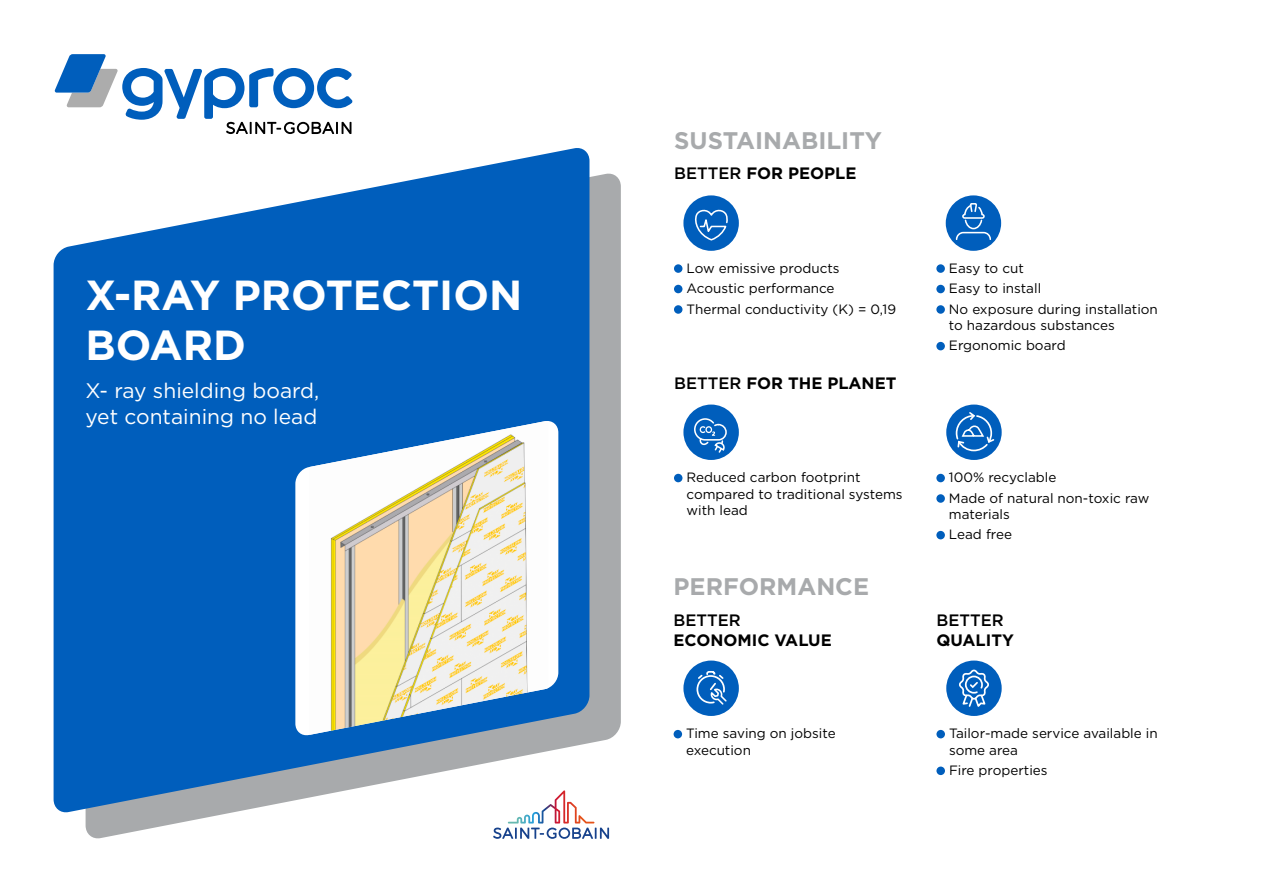
<style>
.page{position:relative;width:1263px;height:893px;background:#fff}
.page>*{position:absolute;margin:0;border:0;box-sizing:border-box;transform-origin:0 0}
.t1{font:700 42px/50.4px "Gotham";color:#fff}
.t2{font:700 24px "Gotham";color:#a8aaac}
.t3{font:21px/25.2px "Gotham";color:#fff}
.t4{font:700 16.5px "Gotham";color:#000}
.t5{font:500 16.5px "Gotham";color:#000}
.t6{font:13.5px/20.4px "Gotham";color:#000}
.s1{font-weight:500}
</style>
<div class="page">
<svg style="left:86px;top:171px;width:535px;height:668px;fill:#a8aaac"></svg>
<svg style="left:54px;top:148px;width:535px;height:667px;fill:#005ebc"></svg>
<svg style="left:493px;top:790px;width:116px;height:49px"></svg>
<svg style="left:54px;top:54px;width:299px;height:80px"></svg>
<div style="left:674px;top:730px;width:8px;height:8px;background:#005ebc;border-radius:50%"></div>
<div style="left:936px;top:730px;width:9px;height:8px;background:#005ebc;border-radius:50%"></div>
<div style="left:936px;top:767px;width:9px;height:8px;background:#005ebc;border-radius:50%"></div>
<div style="left:674px;top:264px;width:8px;height:9px;background:#005ebc;border-radius:50%"></div>
<div style="left:674px;top:285px;width:8px;height:8px;background:#005ebc;border-radius:50%"></div>
<div style="left:674px;top:305px;width:8px;height:9px;background:#005ebc;border-radius:50%"></div>
<div style="left:674px;top:474px;width:8px;height:8px;background:#005ebc;border-radius:50%"></div>
<div style="left:936px;top:264px;width:9px;height:9px;background:#005ebc;border-radius:50%"></div>
<div style="left:936px;top:285px;width:9px;height:8px;background:#005ebc;border-radius:50%"></div>
<div style="left:936px;top:305px;width:9px;height:9px;background:#005ebc;border-radius:50%"></div>
<div style="left:936px;top:342px;width:9px;height:8px;background:#005ebc;border-radius:50%"></div>
<div style="left:936px;top:474px;width:9px;height:8px;background:#005ebc;border-radius:50%"></div>
<div style="left:936px;top:494px;width:9px;height:9px;background:#005ebc;border-radius:50%"></div>
<div style="left:936px;top:531px;width:9px;height:8px;background:#005ebc;border-radius:50%"></div>
<div style="left:683px;top:195px;width:56px;height:56px;background:#005ebc;border-radius:50%"></div>
<svg style="left:694px;top:209px;width:34px;height:32px"></svg>
<div style="left:946px;top:195px;width:55px;height:56px;background:#005ebc;border-radius:50%"></div>
<svg style="left:955px;top:202px;width:37px;height:38px"></svg>
<div style="left:946px;top:405px;width:56px;height:55px;background:#005ebc;border-radius:50%"></div>
<svg style="left:955px;top:410px;width:41px;height:42px"></svg>
<div style="left:946px;top:660px;width:56px;height:56px;background:#005ebc;border-radius:50%"></div>
<svg style="left:959px;top:669px;width:30px;height:38px"></svg>
<div style="left:683px;top:405px;width:56px;height:55px;background:#005ebc;border-radius:50%"></div>
<svg style="left:693px;top:418px;width:34px;height:36px"></svg>
<div style="left:683px;top:660px;width:56px;height:56px;background:#005ebc;border-radius:50%"></div>
<svg style="left:696px;top:671px;width:31px;height:34px"></svg>
<svg style="left:295px;top:419px;width:263px;height:319px"></svg>
<img style="left:309px;top:421px;width:239px;height:314px">
<h1 class="t1" style="left:85px;top:270px;width:438px">X-RAY PROTECTION<br>BOARD</h1>
<h3 class="t3" style="left:85px;top:378px;width:235px">X- ray shielding board, yet containing no lead</h3>
<h2 class="t2" style="left:674px;top:124px;width:209px">SUSTAINABILITY</h2>
<p class="t4" style="left:674px;top:162px;width:184px"><span class="s1">BETTER</span> FOR PEOPLE</p>
<p class="t6" style="left:686px;top:258px;width:211px">Low emissive products<br>Acoustic performance<br>Thermal conductivity (K) = 0,19</p>
<p class="t4" style="left:674px;top:372px;width:224px"><span class="s1">BETTER</span> FOR THE PLANET</p>
<p class="t6" style="left:686px;top:469px;width:217px;line-height:16.2px">Reduced carbon footprint compared to traditional systems with lead</p>
<h2 class="t2" style="left:674px;top:571px;width:197px">PERFORMANCE</h2>
<p class="t5" style="left:674px;top:609px;width:69px">BETTER</p>
<p class="t4" style="left:674px;top:629px;width:160px">ECONOMIC VALUE</p>
<p class="t6" style="left:949px;top:258px;width:210px">Easy to cut<br>Easy to install<br>No exposure during installation</p>
<p class="t6" style="left:949px;top:315px;width:167px">to hazardous substances<br>Ergonomic board</p>
<p class="t6" style="left:949px;top:467px;width:202px">100% recyclable<br>Made of natural non-toxic raw</p>
<p class="t6" style="left:949px;top:504px;width:65px">materials<br>Lead free</p>
<p class="t5" style="left:936px;top:609px;width:69px">BETTER</p>
<p class="t4" style="left:936px;top:629px;width:79px">QUALITY</p>
<p class="t6" style="left:686px;top:725px;width:151px;line-height:16.2px">Time saving on jobsite execution</p>
<p class="t6" style="left:949px;top:725px;width:210px;line-height:16.2px">Tailor-made service available in some area</p>
<p class="t6" style="left:949px;top:760px;width:100px">Fire properties</p>
</div>
